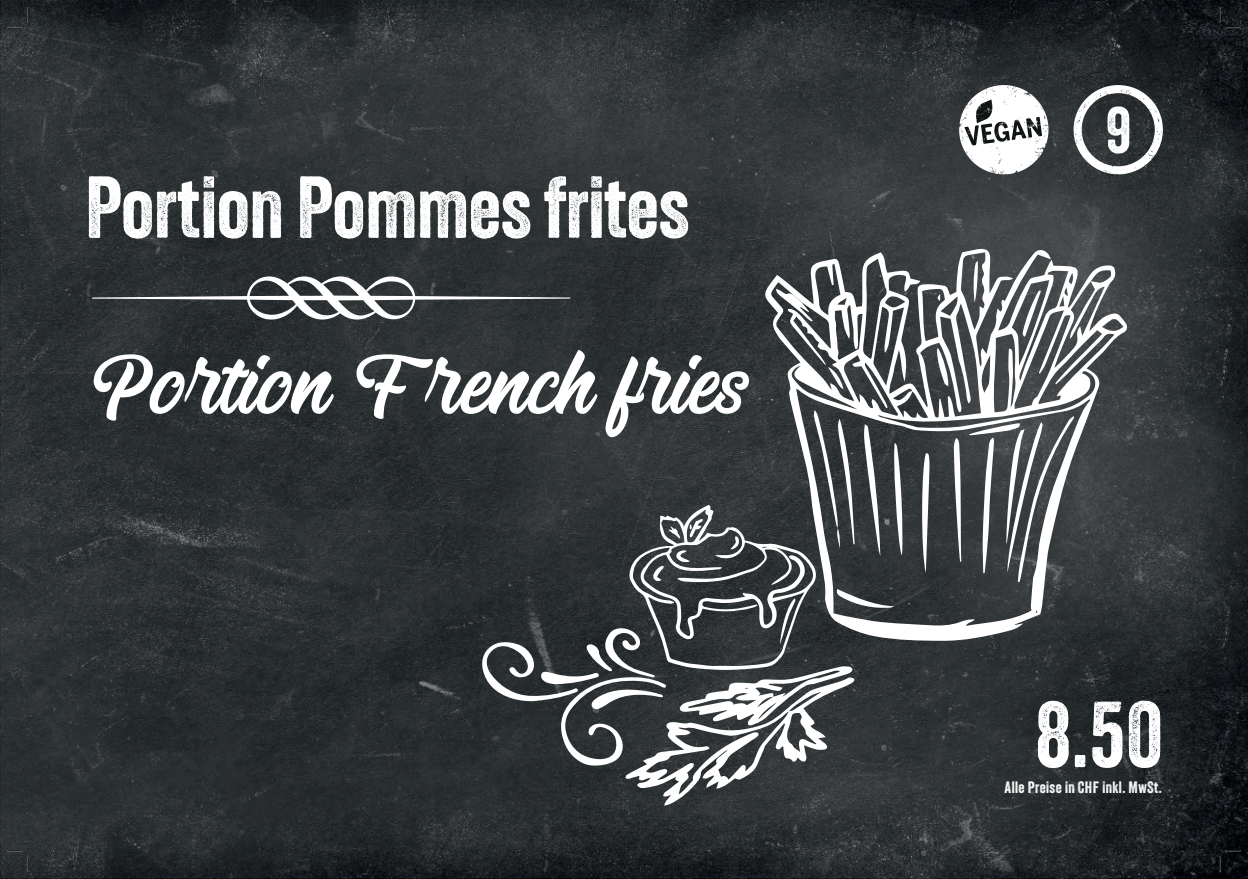
<style>
.page{position:relative;width:1248px;height:879px;background:#fff}
.page>*{position:absolute;margin:0;border:0;box-sizing:border-box;transform-origin:0 0}
.t1{font:90px "Veneer";color:#fff}
.t2{font:85px "Veneer";color:#fff}
.t3{font:85px "Blanchope";color:#fff}
.t4{font:63px "Veneer";color:#fff}
.t5{font:16px "Veneer";letter-spacing:.025em;color:#fff}
.s1{font-size:93.5px}
</style>
<div class="page">
<img style="left:0;top:0;width:1247px;height:879px">
<svg style="left:1073px;top:85px;width:89px;height:89px"></svg>
<svg style="left:959px;top:85px;width:89px;height:89px"></svg>
<svg style="left:763px;top:247px;width:364px;height:394px"></svg>
<svg style="left:776px;top:289px;width:36px;height:32px"></svg>
<svg style="left:920px;top:453px;width:9px;height:120px"></svg>
<svg style="left:953px;top:438px;width:8px;height:124px"></svg>
<svg style="left:968px;top:416px;width:105px;height:166px"></svg>
<svg style="left:936px;top:348px;width:13px;height:38px"></svg>
<svg style="left:827px;top:367px;width:16px;height:22px"></svg>
<svg style="left:972px;top:261px;width:5px;height:42px"></svg>
<svg style="left:1021px;top:290px;width:19px;height:47px"></svg>
<svg style="left:936px;top:294px;width:4px;height:7px"></svg>
<svg style="left:92px;top:276px;width:478px;height:43px;background:#505456"></svg>
<svg style="left:479px;top:410px;width:423px;height:395px;background:#4a4e51"></svg>
<svg style="left:7px;top:28px;width:15px;height:1px"></svg>
<svg style="left:1225px;top:28px;width:15px;height:1px"></svg>
<svg style="left:7px;top:850px;width:15px;height:1px"></svg>
<svg style="left:28px;top:7px;width:1px;height:15px"></svg>
<svg style="left:28px;top:856px;width:1px;height:15px"></svg>
<svg style="left:1218px;top:7px;width:2px;height:15px"></svg>
<svg style="left:1218px;top:850px;width:22px;height:21px"></svg>
<h2 class="t2" style="left:85px;top:156px;width:606px">Portion Pommes frites</h2>
<h2 class="t3" style="left:85px;top:332px;width:662px">Portion F rench <span class="s1">f</span>ries</h2>
<h3 class="t4" style="left:1105px;top:92px;width:27px">9</h3>
<h1 class="t1" style="left:1035px;top:680px;width:128px">8.50</h1>
<p class="t5" style="left:1004px;top:777px;width:159px">Alle Preise in CHF inkl. MwSt.</p>
</div>
